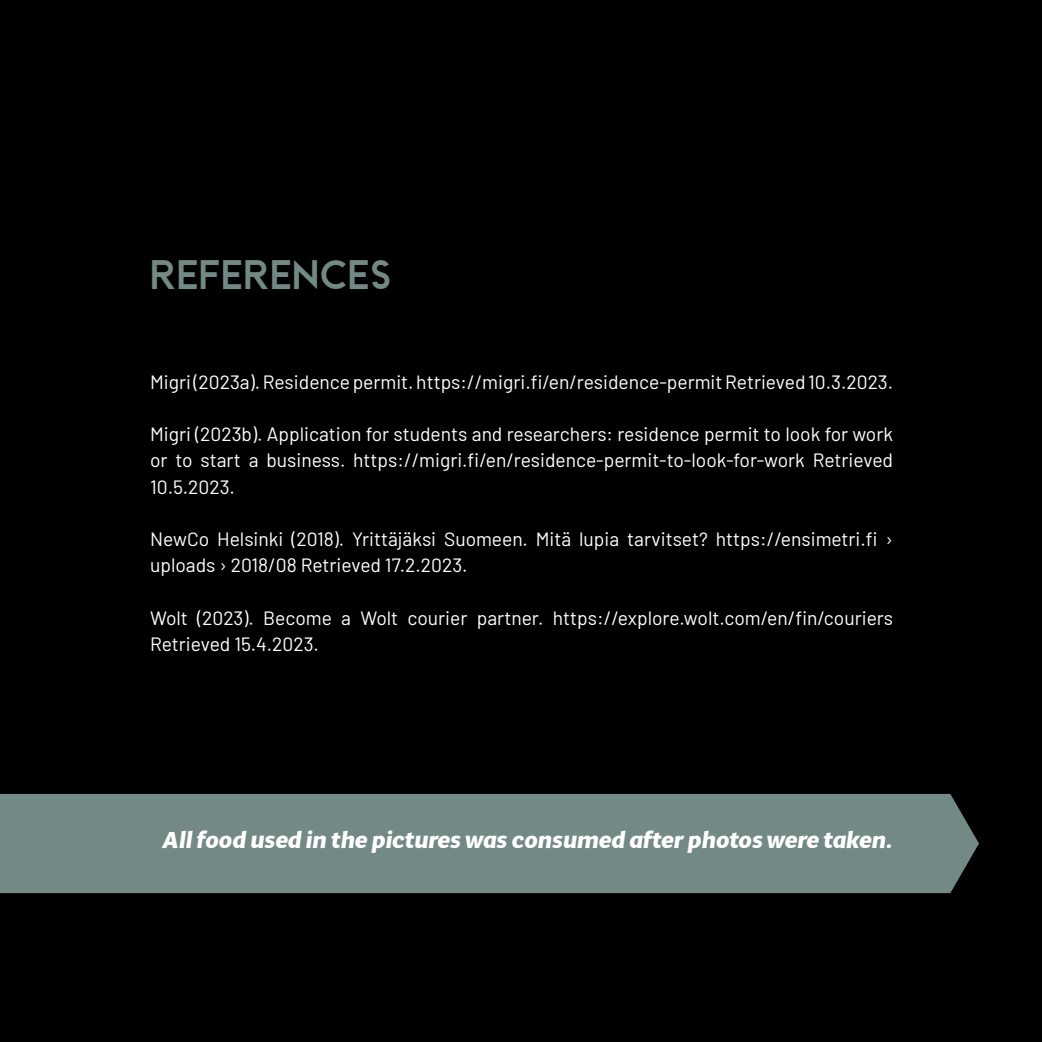
<style>
.page{position:relative;width:1042px;height:1042px;background:#000}
.page>*{position:absolute;margin:0;border:0;box-sizing:border-box;transform-origin:0 0}
.t1{font:42px "Beckman Free";color:#728985}
.t2{font:italic 700 22.75px "Multi Display";color:#fff}
.t3{font:19.25px/26.2px "Barlow";color:#fff}
</style>
<div class="page">
<div style="left:0;top:794px;width:979px;height:49px;background:#728985"></div>
<div style="left:0;top:843px;width:979px;height:50px;background:#728985"></div>
<hr style="left:0;top:842px;width:978px;height:2px;background:#728985">
<h1 class="t1" style="left:150px;top:252px;width:243px">REFERENCES</h1>
<p class="t3" style="left:150px;top:367px;width:744px">Migri (2023a). Residence permit. https://migri.fi/en/residence-permit Retrieved 10.3.2023.</p>
<p class="t3" style="left:150px;top:419px;width:744px;text-align:justify">Migri (2023b). Application for students and researchers: residence permit to look for work or to start a business. https://migri.fi/en/residence-permit-to-look-for-work Retrieved 10.5.2023.</p>
<p class="t3" style="left:150px;top:524px;width:744px">NewCo Helsinki (2018). Yrittäjäksi Suomeen. Mitä lupia tarvitset? https://ensimetri.fi › uploads › 2018/08 Retrieved 17.2.2023.</p>
<p class="t3" style="left:150px;top:603px;width:744px">Wolt (2023). Become a Wolt courier partner. https://explore.wolt.com/en/fin/couriers<br>Retrieved 15.4.2023.</p>
<p class="t2" style="left:163px;top:824px;width:730px">All food used in the pictures was consumed after photos were taken.</p>
</div>
